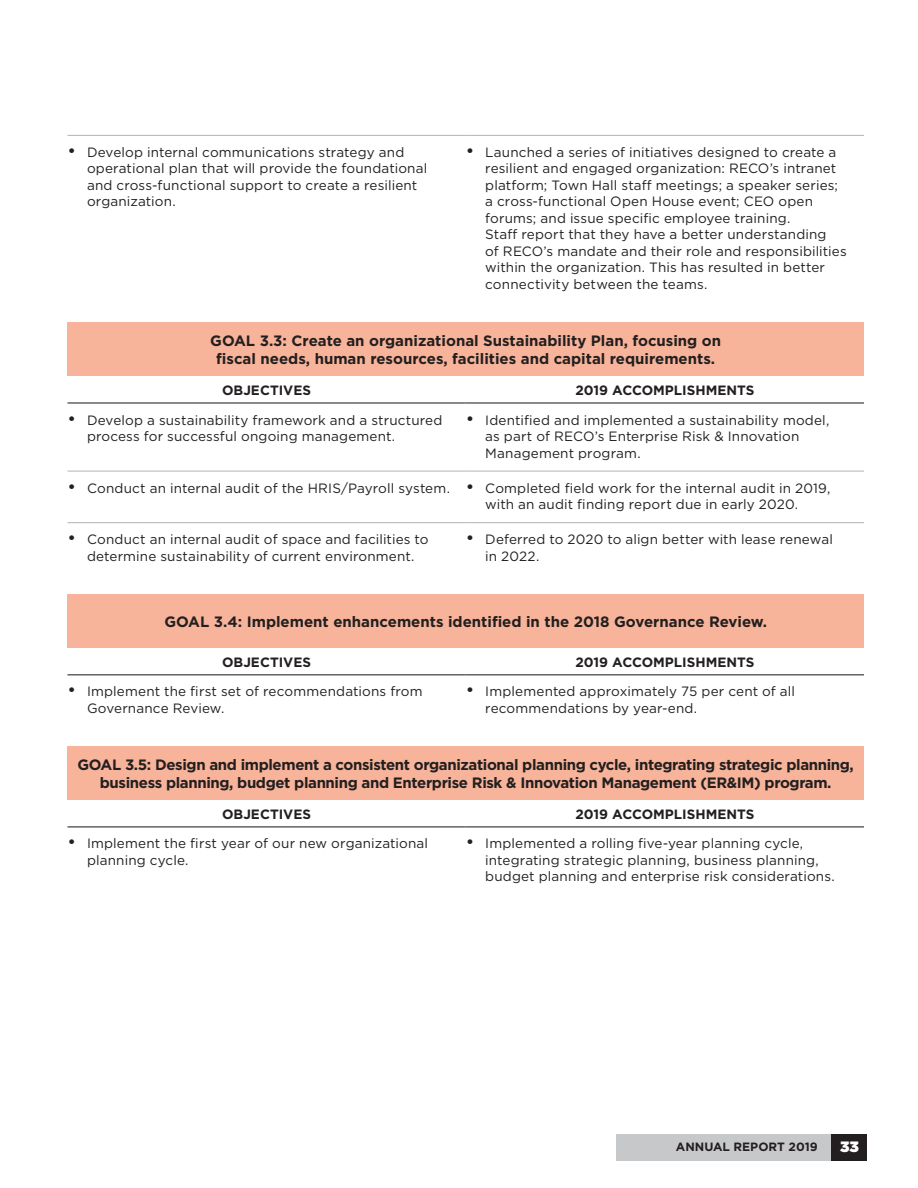
<style>
.page{position:relative;width:918px;height:1188px;background:#fff}
.page>*{position:absolute;margin:0;border:0;box-sizing:border-box;transform-origin:0 0}
.t1{font:700 15px/18px "Gotham";color:#231f20;text-align:center}
.t2{font:700 15px/18px "Gotham";letter-spacing:-.025em;color:#231f20;text-align:center}
.t3{font:900 15px "Gotham";color:#fff}
.t4{font:13.5px/16.5px "Gotham";letter-spacing:.01em;color:#231f20}
.t5{font:700 13.5px "Gotham";color:#231f20}
.t6{font:700 12px "Gotham";color:#231f20}
.s1{font-size:18px}
</style>
<div class="page">
<div style="left:616px;top:1134px;width:216px;height:27px;background:#c7c8ca"></div>
<div style="left:832px;top:1134px;width:35px;height:27px;background:#231f20"></div>
<hr style="left:68px;top:135px;width:398px;height:1px;background:#b2b3b7">
<hr style="left:466px;top:135px;width:398px;height:1px;background:#b2b3b7">
<div style="left:68px;top:322px;width:796px;height:54px;background:#f7b49a"></div>
<hr style="left:68px;top:471px;width:398px;height:1px;background:#b2b3b7">
<hr style="left:466px;top:471px;width:398px;height:1px;background:#b2b3b7">
<hr style="left:68px;top:522px;width:398px;height:1px;background:#b2b3b7">
<hr style="left:466px;top:522px;width:398px;height:1px;background:#b2b3b7">
<hr style="left:68px;top:402px;width:398px;height:2px;background:#636366">
<hr style="left:466px;top:402px;width:398px;height:2px;background:#636366">
<div style="left:68px;top:594px;width:796px;height:54px;background:#f7b49a"></div>
<hr style="left:68px;top:674px;width:398px;height:2px;background:#636366">
<hr style="left:466px;top:674px;width:398px;height:2px;background:#636366">
<div style="left:68px;top:746px;width:796px;height:54px;background:#f7b49a"></div>
<hr style="left:68px;top:826px;width:398px;height:2px;background:#636366">
<hr style="left:466px;top:826px;width:398px;height:2px;background:#636366">
<p class="t4" style="left:87px;top:144px;width:342px;text-indent:-20px"><span class="s1">•</span> Develop internal communications strategy and operational plan that will provide the foundational and cross-functional support to create a resilient organization.</p>
<p class="t4" style="left:485px;top:144px;width:363px;text-indent:-20px"><span class="s1">•</span> Launched a series of initiatives designed to create a resilient and engaged organization: RECO’s intranet platform; Town Hall staff meetings; a speaker series; a cross-functional Open House event; CEO open forums; and issue specific employee training.<br>Staff report that they have a better understanding<br>of RECO’s mandate and their role and responsibilities within the organization. This has resulted in better connectivity between the teams.</p>
<p class="t1" style="left:210px;top:332px;width:513px">GOAL 3.3: Create an organizational Sustainability Plan, focusing on fiscal needs, human resources, facilities and capital requirements.</p>
<p class="t5" style="left:222px;top:381px;width:90px">OBJECTIVES</p>
<p class="t5" style="left:575px;top:381px;width:180px">2019 ACCOMPLISHMENTS</p>
<p class="t4" style="left:87px;top:411px;width:357px;text-indent:-20px"><span class="s1">•</span> Develop a sustainability framework and a structured process for successful ongoing management.</p>
<p class="t4" style="left:485px;top:411px;width:346px;text-indent:-20px"><span class="s1">•</span> Identified and implemented a sustainability model, as part of RECO’s Enterprise Risk &amp; Innovation<br>Management program.</p>
<p class="t4" style="left:68px;top:479px;width:384px"><span class="s1">•</span> Conduct an internal audit of the HRIS/Payroll system.</p>
<p class="t4" style="left:485px;top:479px;width:347px;text-indent:-20px"><span class="s1">•</span> Completed field work for the internal audit in 2019, with an audit finding report due in early 2020.</p>
<p class="t4" style="left:68px;top:531px;width:363px;text-align:center"><span class="s1">•</span> Conduct an internal audit of space and facilities to determine sustainability of current environment.</p>
<p class="t4" style="left:485px;top:531px;width:349px;text-indent:-20px"><span class="s1">•</span> Deferred to 2020 to align better with lease renewal in 2022.</p>
<p class="t1" style="left:164px;top:612px;width:604px">GOAL 3.4: Implement enhancements identified in the 2018 Governance Review.</p>
<p class="t5" style="left:222px;top:653px;width:90px">OBJECTIVES</p>
<p class="t5" style="left:575px;top:653px;width:180px">2019 ACCOMPLISHMENTS</p>
<p class="t4" style="left:87px;top:683px;width:337px;text-indent:-20px"><span class="s1">•</span> Implement the first set of recommendations from<br>Governance Review.</p>
<p class="t4" style="left:485px;top:683px;width:311px;text-indent:-20px"><span class="s1">•</span> Implemented approximately 75 per cent of all recommendations by year-end.</p>
<p class="t2" style="left:77px;top:755px;width:778px">GOAL 3.5: Design and implement a consistent organizational planning cycle, integrating strategic planning, business planning, budget planning and Enterprise Risk &amp; Innovation Management (ER&amp;IM) program.</p>
<p class="t5" style="left:222px;top:805px;width:90px">OBJECTIVES</p>
<p class="t5" style="left:575px;top:805px;width:180px">2019 ACCOMPLISHMENTS</p>
<p class="t4" style="left:87px;top:835px;width:343px;text-indent:-20px"><span class="s1">•</span> Implement the first year of our new organizational planning cycle.</p>
<p class="t4" style="left:485px;top:835px;width:351px;text-indent:-20px"><span class="s1">•</span> Implemented a rolling five-year planning cycle, integrating strategic planning, business planning, budget planning and enterprise risk considerations.</p>
<p class="t6" style="left:676px;top:1139px;width:143px">ANNUAL REPORT 2019</p>
<p class="t3" style="left:840px;top:1136px;width:20px">33</p>
</div>
